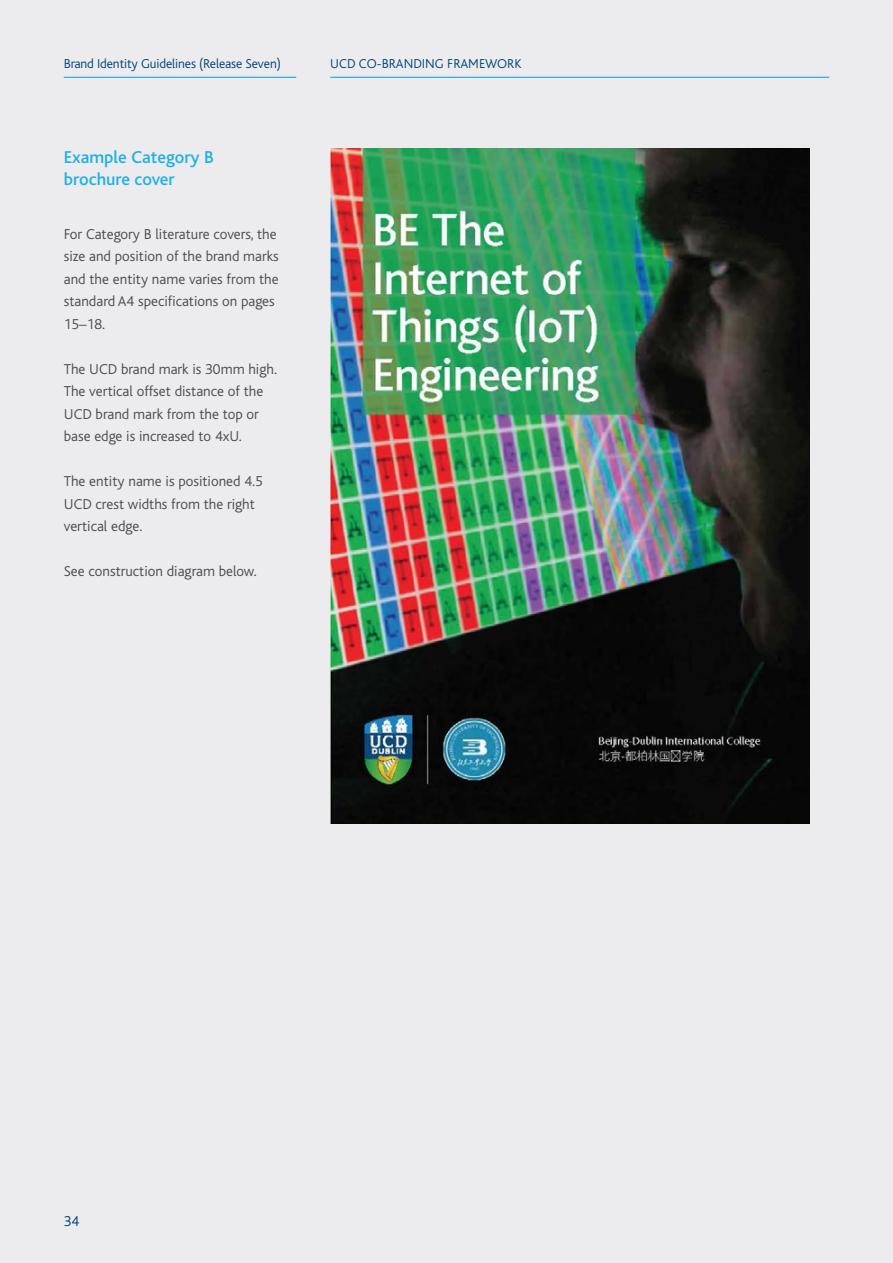
<style>
.page{position:relative;width:893px;height:1263px;background:#ececee}
.page>*{position:absolute;margin:0;border:0;box-sizing:border-box;transform-origin:0 0}
.UCDBG18_H3{font:500 18px/22.5px "Bliss";color:#1fb0e6}
.UCDBG18_body_text{font:300 15px/22.5px "Bliss";color:#4b4c4d}
.t1{font:300 15px "Bliss";color:#004279}
.t2{font:300 13.5px "Bliss";letter-spacing:-.01em;color:#004279}
</style>
<div class="page">
<hr style="left:64px;top:77px;width:232px;height:1px;background:#009bde">
<hr style="left:330px;top:77px;width:499px;height:1px;background:#009bde">
<img style="left:330px;top:149px;width:480px;height:674px">
<p class="t2" style="left:64px;top:57px;width:219px">Brand Identity Guidelines (Release Seven)</p>
<p class="UCDBG18_H3" style="left:64px;top:146px;width:151px">Example Category B brochure cover</p>
<p class="UCDBG18_body_text" style="left:64px;top:223px;width:217px">For Category B literature covers, the size and position of the brand marks and the entity name varies from the standard A4 specifications on pages<br>15–18.</p>
<p class="UCDBG18_body_text" style="left:64px;top:358px;width:215px">The UCD brand mark is 30mm high.<br>The vertical offset distance of the<br>UCD brand mark from the top or base edge is increased to 4xU.</p>
<p class="UCDBG18_body_text" style="left:64px;top:470px;width:201px">The entity name is positioned 4.5<br>UCD crest widths from the right vertical edge.</p>
<p class="UCDBG18_body_text" style="left:64px;top:560px;width:194px">See construction diagram below.</p>
<p class="t2" style="left:330px;top:57px;width:193px">UCD CO-BRANDING FRAMEWORK</p>
<p class="t1" style="left:64px;top:1213px;width:17px">34</p>
</div>
